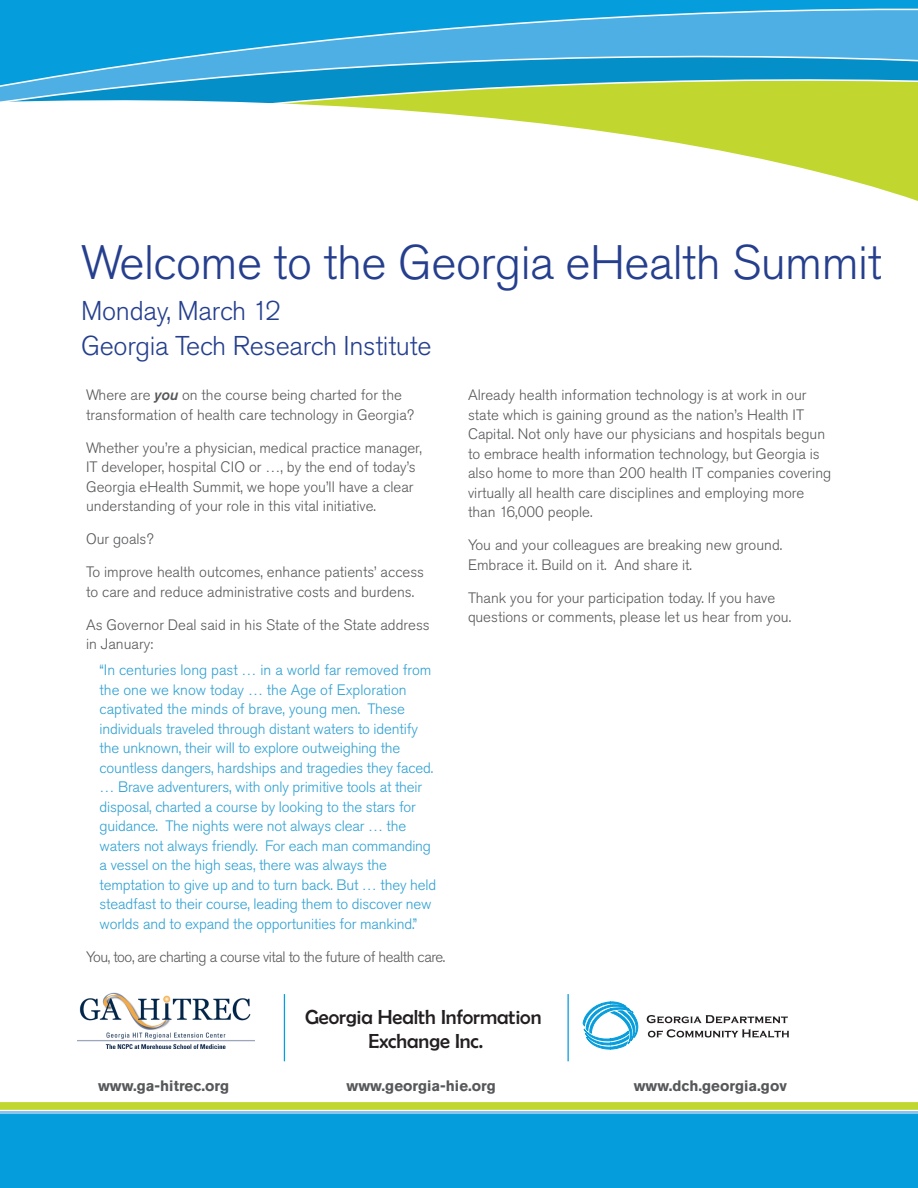
<style>
.page{position:relative;width:918px;height:1188px;background:#fff}
.page>*{position:absolute;margin:0;border:0;box-sizing:border-box;transform-origin:0 0}
.t1{font:300 48px "Akzidenz Grotesk Pro";letter-spacing:-.01em;color:#253f8e}
.t2{font:300 27px "Akzidenz Grotesk Pro";letter-spacing:-.01em;color:#253f8e}
.t3{font:20.55px/24.6px "Berlin Sans FB";color:#231f20;text-align:center}
.text{font:300 15px/19.5px "Akzidenz Grotesk Pro";color:#57585a}
.text-2{font:300 15px/19.5px "Akzidenz Grotesk Pro";letter-spacing:-.01em;color:#2ea0d2}
.text-3{font:300 15px "Akzidenz Grotesk Pro";letter-spacing:-.03em;color:#57585a}
.text-4{font:700 15px "Akzidenz Grotesk Pro";color:#57585a}
.s1{font-weight:500;font-style:italic}
</style>
<div class="page">
<svg style="left:0;top:0;width:918px;height:46px;background:#25a5df"></svg>
<svg style="left:0;top:46px;width:918px;height:13px;background:#44aee2"></svg>
<svg style="left:0;top:59px;width:918px;height:25px;background:#2aa0ce"></svg>
<svg style="left:0;top:84px;width:918px;height:117px"></svg>
<svg style="left:0;top:1102px;width:918px;height:8px;background:#c2d835"></svg>
<div style="left:0;top:1111px;width:918px;height:77px;background:#069ddc"></div>
<img style="left:78px;top:992px;width:177px;height:57px">
<svg style="left:583px;top:1002px;width:55px;height:47px"></svg>
<svg style="left:647px;top:1015px;width:141px;height:8px"></svg>
<svg style="left:648px;top:1029px;width:141px;height:9px"></svg>
<hr style="left:284px;top:994px;width:1px;height:67px;background:#069ddc">
<hr style="left:567px;top:994px;width:2px;height:67px;background:#069ddc">
<p class="t1" style="left:81px;top:231px;width:802px">Welcome to the Georgia eHealth Summit</p>
<p class="t2" style="left:81px;top:293px;width:201px">Monday, March 12</p>
<p class="t2" style="left:81px;top:328px;width:352px">Georgia Tech Research Institute</p>
<p class="text" style="left:86px;top:385px;width:329px">Where are <span class="s1">you</span> on the course being charted for the transformation of health care technology in Georgia?</p>
<p class="text" style="left:86px;top:438px;width:337px">Whether you’re a physician, medical practice manager, IT developer, hospital CIO or …, by the end of today’s Georgia eHealth Summit, we hope you’ll have a clear understanding of your role in this vital initiative.</p>
<p class="text" style="left:86px;top:529px;width:69px">Our goals?</p>
<p class="text" style="left:86px;top:562px;width:339px">To improve health outcomes, enhance patients’ access to care and reduce administrative costs and burdens.</p>
<p class="text" style="left:86px;top:615px;width:345px">As Governor Deal said in his State of the State address in January:</p>
<p class="text-2" style="left:100px;top:660px;width:338px">“In centuries long past … in a world far removed from the one we know today … the Age of Exploration captivated the minds of brave, young men. These individuals traveled through distant waters to identify the unknown, their will to explore outweighing the countless dangers, hardships and tragedies they faced. … Brave adventurers, with only primitive tools at their disposal, charted a course by looking to the stars for guidance. The nights were not always clear … the waters not always friendly. For each man commanding a vessel on the high seas, there was always the temptation to give up and to turn back. But … they held steadfast to their course, leading them to discover new worlds and to expand the opportunities for mankind.”</p>
<p class="text-3" style="left:86px;top:947px;width:361px">You, too, are charting a course vital to the future of health care.</p>
<p class="text" style="left:468px;top:385px;width:365px">Already health information technology is at work in our state which is gaining ground as the nation’s Health IT Capital. Not only have our physicians and hospitals begun to embrace health information technology, but Georgia is also home to more than 200 health IT companies covering virtually all health care disciplines and employing more than 16,000 people.</p>
<p class="text" style="left:468px;top:535px;width:316px">You and your colleagues are breaking new ground.<br>Embrace it. Build on it. And share it.</p>
<p class="text" style="left:468px;top:588px;width:325px">Thank you for your participation today. If you have questions or comments, please let us hear from you.</p>
<p class="t3" style="left:305px;top:1004px;width:238px">Georgia Health Information<br>Exchange Inc.</p>
<p class="text-4" style="left:98px;top:1076px;width:133px">www.ga-hitrec.org</p>
<p class="text-4" style="left:347px;top:1076px;width:151px">www.georgia-hie.org</p>
<p class="text-4" style="left:634px;top:1076px;width:155px">www.dch.georgia.gov</p>
</div>
